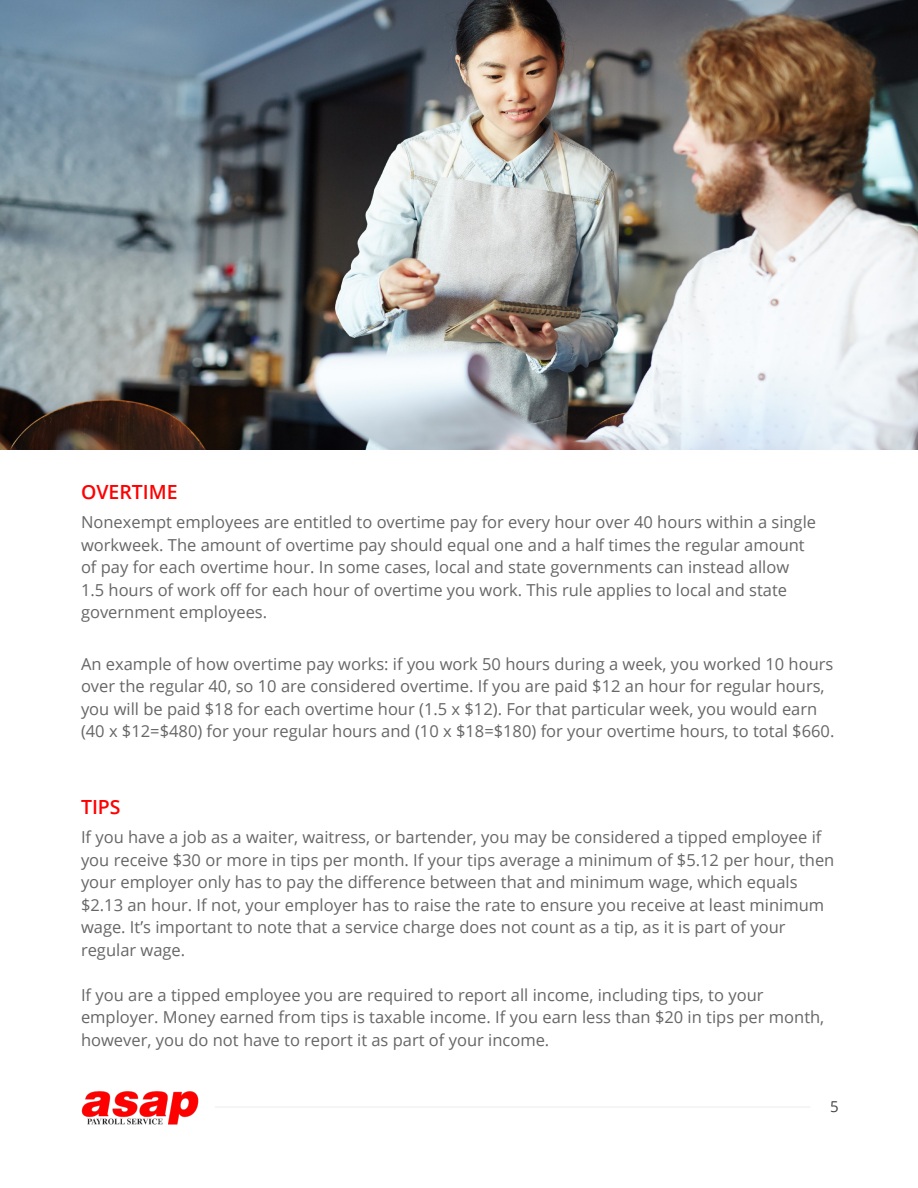
<style>
.page{position:relative;width:918px;height:1188px;background:#fff}
.page>*{position:absolute;margin:0;border:0;box-sizing:border-box;transform-origin:0 0}
.HEADING{font:600 19.5px "Open Sans";color:#fe0000}
.HEADING-2{font:16.5px/22.5px "Open Sans";color:#666}
.t1{font:15px "Open Sans";color:#444}
</style>
<div class="page">
<img style="left:0;top:0;width:918px;height:449px">
<img style="left:81px;top:1092px;width:118px;height:33px">
<hr style="left:215px;top:1106px;width:595px;height:2px;background:#f2f2f2">
<p class="HEADING" style="left:81px;top:478px;width:98px">OVERTIME</p>
<p class="HEADING-2" style="left:81px;top:510px;width:737px">Nonexempt employees are entitled to overtime pay for every hour over 40 hours within a single workweek. The amount of overtime pay should equal one and a half times the regular amount of pay for each overtime hour. In some cases, local and state governments can instead allow 1.5 hours of work off for each hour of overtime you work. This rule applies to local and state government employees.</p>
<p class="HEADING-2" style="left:81px;top:652px;width:755px">An example of how overtime pay works: if you work 50 hours during a week, you worked 10 hours over the regular 40, so 10 are considered overtime. If you are paid $12 an hour for regular hours, you will be paid $18 for each overtime hour (1.5 x $12). For that particular week, you would earn (40 x $12=$480) for your regular hours and (10 x $18=$180) for your overtime hours, to total $660.</p>
<p class="HEADING" style="left:81px;top:793px;width:41px">TIPS</p>
<p class="HEADING-2" style="left:81px;top:825px;width:755px">If you have a job as a waiter, waitress, or bartender, you may be considered a tipped employee if you receive $30 or more in tips per month. If your tips average a minimum of $5.12 per hour, then your employer only has to pay the difference between that and minimum wage, which equals $2.13 an hour. If not, your employer has to raise the rate to ensure you receive at least minimum wage. It’s important to note that a service charge does not count as a tip, as it is part of your regular wage.</p>
<p class="HEADING-2" style="left:81px;top:983px;width:745px">If you are a tipped employee you are required to report all income, including tips, to your employer. Money earned from tips is taxable income. If you earn less than $20 in tips per month, however, you do not have to report it as part of your income.</p>
<p class="t1" style="left:830px;top:1097px;width:10px">5</p>
</div>
